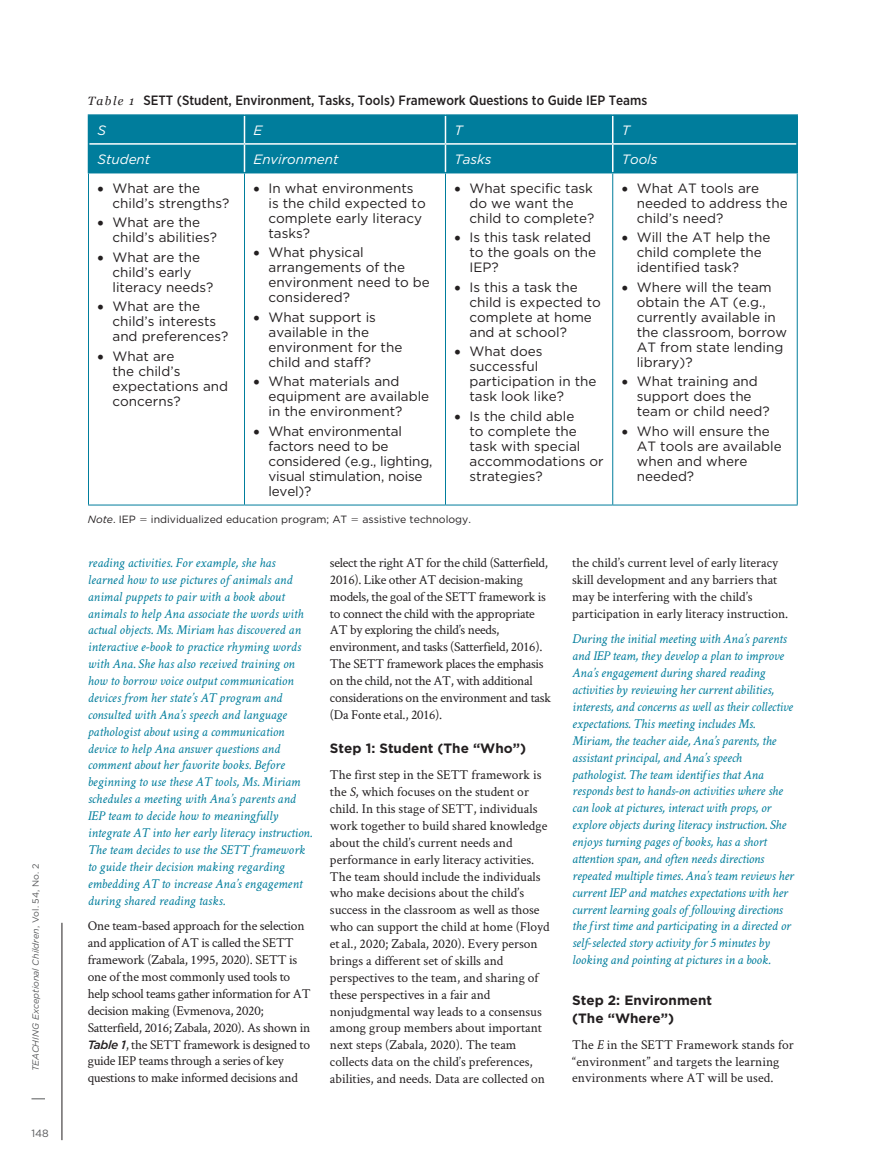
<style>
.page{position:relative;width:891px;height:1175px;background:#fff}
.page>*{position:absolute;margin:0;border:0;box-sizing:border-box;transform-origin:0 0}
.t1{font:italic 13.5px/16.8px "Crimson Text";letter-spacing:-.01em;color:#007d9c}
.t2{font:13.5px/15px "Gotham";color:#231f20}
.t3{font:13.5px/16.8px "Crimson Text";color:#231f20}
.t4{font:13.5px/16.8px "Crimson Text";letter-spacing:-.02em;color:#231f20}
.t5{font:500 13.5px "Gotham Narrow";color:#231f20}
.t6{font:700 13.5px/18px "Gotham";color:#231f20}
.t7{font:italic 13.5px "Gotham";color:#fff}
.t8{font:10.5px "Gotham";color:#231f20}
.t9{font:italic 10.5px "Gotham";color:#231f20}
.t10{font:10.5px "Gotham";color:#57585a}
.t11{font:italic 9px "Gotham";color:#57585a}
.s1{font-style:normal}
.s2{font-family:"Georgia";font-weight:400;font-style:italic;font-size:12px}
.s3{font-family:"Gotham";font-weight:500;font-style:italic;font-size:12px}
.s4{font-style:italic}
</style>
<div class="page">
<svg style="left:32px;top:1098px;width:13px;height:1px"></svg>
<hr style="left:62px;top:922px;width:1px;height:218px;background:#231f20">
<svg style="left:89px;top:173px;width:708px;height:331px"></svg>
<hr style="left:88px;top:173px;width:1px;height:331px;background:#007d9c">
<hr style="left:88px;top:504px;width:156px;height:1px;background:#007d9c">
<hr style="left:244px;top:173px;width:1px;height:331px;background:#007d9c">
<hr style="left:244px;top:504px;width:202px;height:1px;background:#007d9c">
<hr style="left:445px;top:173px;width:1px;height:331px;background:#007d9c">
<hr style="left:446px;top:504px;width:167px;height:1px;background:#007d9c">
<hr style="left:612px;top:173px;width:1px;height:331px;background:#007d9c">
<hr style="left:797px;top:173px;width:1px;height:331px;background:#007d9c">
<hr style="left:613px;top:504px;width:185px;height:1px;background:#007d9c">
<hr style="left:88px;top:114px;width:156px;height:2px;background:#007d9c">
<hr style="left:244px;top:114px;width:202px;height:2px;background:#007d9c">
<hr style="left:446px;top:114px;width:167px;height:2px;background:#007d9c">
<hr style="left:613px;top:114px;width:185px;height:2px;background:#007d9c">
<hr style="left:796px;top:116px;width:2px;height:28px;background:#007d9c">
<div style="left:88px;top:115px;width:709px;height:57px;background:#007d9c"></div>
<hr style="left:796px;top:144px;width:2px;height:28px;background:#007d9c">
<hr style="left:88px;top:172px;width:156px;height:1px;background:#007d9c">
<hr style="left:244px;top:172px;width:202px;height:1px;background:#007d9c">
<hr style="left:446px;top:172px;width:167px;height:1px;background:#007d9c">
<hr style="left:613px;top:172px;width:185px;height:1px;background:#007d9c">
<p class="t11" style="left:30px;top:1071px;width:209px;rotate:-90deg">TEACHING Exceptional Children<span class="s1">, Vol. 54, No. 2</span></p>
<p class="t10" style="left:32px;top:1126px;width:19px">148</p>
<p class="t5" style="left:88px;top:92px;width:561px"><span class="s2">Table 1</span> SETT (Student, Environment, Tasks, Tools) Framework Questions to Guide IEP Teams</p>
<p class="t7" style="left:98px;top:121px;width:10px">S</p>
<p class="t7" style="left:254px;top:121px;width:10px">E</p>
<p class="t7" style="left:455px;top:121px;width:10px">T</p>
<p class="t7" style="left:622px;top:121px;width:10px">T</p>
<p class="t7" style="left:98px;top:150px;width:54px">Student</p>
<p class="t7" style="left:254px;top:150px;width:87px">Environment</p>
<p class="t7" style="left:455px;top:150px;width:39px">Tasks</p>
<p class="t7" style="left:622px;top:150px;width:37px">Tools</p>
<p class="t2" style="left:113px;top:180px;width:118px;text-indent:-15px">• What are the child’s strengths?</p>
<p class="t2" style="left:113px;top:215px;width:106px;text-indent:-15px">• What are the child’s abilities?</p>
<p class="t2" style="left:113px;top:249px;width:102px;text-indent:-15px">• What are the child’s early literacy needs?</p>
<p class="t2" style="left:113px;top:299px;width:117px;text-indent:-15px">• What are the child’s interests and preferences?</p>
<p class="t2" style="left:113px;top:348px;width:117px;text-indent:-15px">• What are<br>the child’s expectations and concerns?</p>
<p class="t2" style="left:470px;top:180px;width:126px;text-indent:-15px">• What specific task do we want the child to complete?</p>
<p class="t2" style="left:470px;top:230px;width:128px;text-indent:-15px">• Is this task related to the goals on the<br>IEP?</p>
<p class="t2" style="left:470px;top:279px;width:133px;text-indent:-15px">• Is this a task the child is expected to complete at home and at school?</p>
<p class="t2" style="left:470px;top:344px;width:129px;text-indent:-15px">• What does successful participation in the task look like?</p>
<p class="t2" style="left:470px;top:408px;width:136px;text-indent:-15px">• Is the child able<br>to complete the task with special accommodations or strategies?</p>
<p class="t2" style="left:637px;top:180px;width:152px;text-indent:-15px">• What AT tools are needed to address the child’s need?</p>
<p class="t2" style="left:637px;top:230px;width:135px;text-indent:-15px">• Will the AT help the child complete the identified task?</p>
<p class="t2" style="left:637px;top:279px;width:152px;text-indent:-15px">• Where will the team obtain the AT (e.g., currently available in the classroom, borrow<br>AT from state lending library)?</p>
<p class="t2" style="left:637px;top:374px;width:135px;text-indent:-15px">• What training and support does the team or child need?</p>
<p class="t2" style="left:637px;top:423px;width:146px;text-indent:-15px">• Who will ensure the<br>AT tools are available when and where needed?</p>
<p class="t2" style="left:269px;top:180px;width:159px;text-indent:-15px">• In what environments is the child expected to complete early literacy tasks?</p>
<p class="t2" style="left:269px;top:245px;width:163px;text-indent:-15px">• What physical arrangements of the environment need to be considered?</p>
<p class="t2" style="left:269px;top:309px;width:135px;text-indent:-15px">• What support is available in the environment for the child and staff?</p>
<p class="t2" style="left:269px;top:374px;width:162px;text-indent:-15px">• What materials and equipment are available in the environment?</p>
<p class="t2" style="left:269px;top:423px;width:165px;text-indent:-15px">• What environmental factors need to be considered (e.g., lighting, visual stimulation, noise level)?</p>
<p class="t9" style="left:88px;top:513px;width:50px">Note<span class="s1">. IEP</span></p>
<p class="t8" style="left:151px;top:513px;width:198px">individualized education program; AT</p>
<p class="t8" style="left:362px;top:513px;width:110px">assistive technology.</p>
<p class="t1" style="left:88px;top:554px;width:226px">reading activities. For example, she has learned how to use pictures of animals and animal puppets to pair with a book about animals to help Ana associate the words with actual objects. Ms. Miriam has discovered an interactive e-book to practice rhyming words with Ana. She has also received training on how to borrow voice output communication devices from her state’s AT program and consulted with Ana’s speech and language pathologist about using a communication device to help Ana answer questions and comment about her favorite books. Before beginning to use these AT tools, Ms. Miriam schedules a meeting with Ana’s parents and IEP team to decide how to meaningfully integrate AT into her early literacy instruction.<br>The team decides to use the SETT framework to guide their decision making regarding embedding AT to increase Ana’s engagement during shared reading tasks.</p>
<p class="t4" style="left:88px;top:917px;width:224px">One team-based approach for the selection and application of AT is called the SETT framework (Zabala, 1995, 2020). SETT is one of the most commonly used tools to help school teams gather information for AT decision making (Evmenova, 2020; Satterfield, 2016; Zabala, 2020). As shown in <span class="s3">Table 1</span>, the SETT framework is designed to guide IEP teams through a series of key questions to make informed decisions and</p>
<p class="t4" style="left:330px;top:553px;width:222px">select the right AT for the child (Satterfield, 2016). Like other AT decision-making models, the goal of the SETT framework is to connect the child with the appropriate AT by exploring the child’s needs, environment, and tasks (Satterfield, 2016).<br>The SETT framework places the emphasis on the child, not the AT, with additional considerations on the environment and task (Da Fonte etal., 2016).</p>
<p class="t6" style="left:330px;top:739px;width:198px">Step 1: Student (The “Who”)</p>
<p class="t3" style="left:330px;top:766px;width:221px">The first step in the SETT framework is the <span class="s4">S</span>, which focuses on the student or child. In this stage of SETT, individuals work together to build shared knowledge about the child’s current needs and performance in early literacy activities.<br>The team should include the individuals who make decisions about the child’s success in the classroom as well as those who can support the child at home (Floyd et al., 2020; Zabala, 2020). Every person brings a different set of skills and perspectives to the team, and sharing of these perspectives in a fair and nonjudgmental way leads to a consensus among group members about important next steps (Zabala, 2020). The team collects data on the child’s preferences, abilities, and needs. Data are collected on</p>
<p class="t3" style="left:572px;top:553px;width:218px">the child’s current level of early literacy skill development and any barriers that may be interfering with the child’s participation in early literacy instruction.</p>
<p class="t1" style="left:572px;top:631px;width:223px">During the initial meeting with Ana’s parents and IEP team, they develop a plan to improve Ana’s engagement during shared reading activities by reviewing her current abilities, interests, and concerns as well as their collective expectations. This meeting includes Ms.<br>Miriam, the teacher aide, Ana’s parents, the assistant principal, and Ana’s speech pathologist. The team identifies that Ana responds best to hands-on activities where she can look at pictures, interact with props, or explore objects during literacy instruction. She enjoys turning pages of books, has a short attention span, and often needs directions repeated multiple times. Ana’s team reviews her current IEP and matches expectations with her current learning goals of following directions the first time and participating in a directed or self-selected story activity for 5 minutes by looking and pointing at pictures in a book.</p>
<p class="t6" style="left:572px;top:990px;width:141px">Step 2: Environment (The “Where”)</p>
<p class="t3" style="left:572px;top:1035px;width:223px">The <span class="s4">E</span> in the SETT Framework stands for “environment” and targets the learning environments where AT will be used.</p>
</div>
